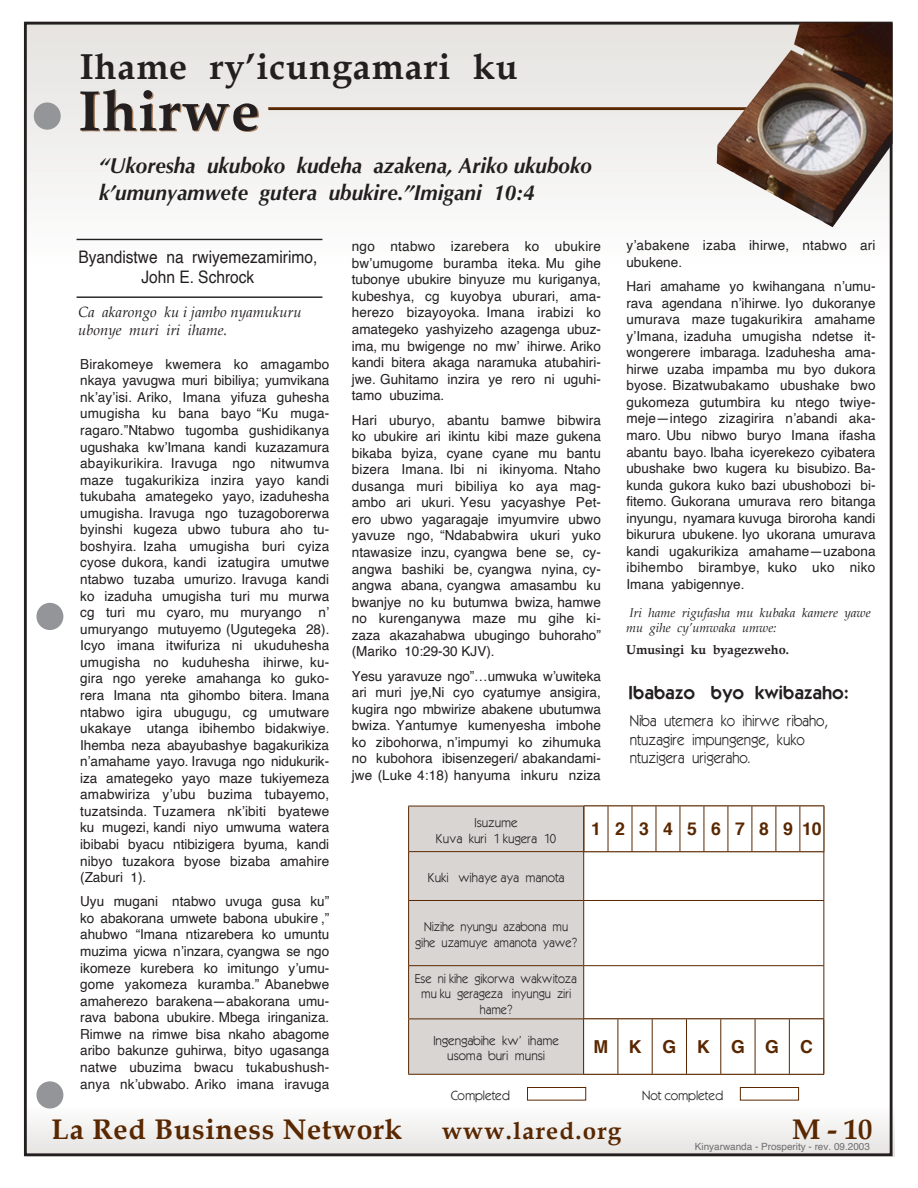
<style>
.page{position:relative;width:918px;height:1188px;background:#fff}
.page>*{position:absolute;margin:0;border:0;box-sizing:border-box;transform-origin:0 0}
.t1{font:700 57px "Book Antiqua";letter-spacing:.025em;color:#231f20}
.t2{font:700 36px "Book Antiqua";letter-spacing:.025em;color:#231f20}
.t3{font:700 28.35px "Book Antiqua";letter-spacing:.025em;color:#592700}
.t4{font:700 24.15px "Book Antiqua";letter-spacing:.05em;color:#592700}
.t5{font:italic 700 21.75px/26.1px "Optima";color:#231f20;scale:.95 1}
.t6{font:600 18.75px "Performa Book SSK";color:#231f20}
.t7{font:700 17.85px "Helvetica";letter-spacing:1.185em;color:#592700}
.t8{font:700 17.7px "Helvetica";letter-spacing:.8em;color:#592700}
.t9{font:17.25px/20.7px "Helvetica";color:#231f20;text-align:center;scale:.9 1}
.t10{font:15.6px/18.8px "Performa Book SSK";color:#231f20;scale:.95 1}
.t11{font:italic 14.85px/17.9px "Book Antiqua";color:#231f20}
.t12{font:13.8px/16.5px "Helvetica";letter-spacing:.005em;color:#231f20;text-align:justify}
.t13{font:13.2px "Performa Book SSK";color:#231f20}
.t14{font:12.9px/15.6px "Performa Book SSK";color:#231f20;text-align:center;scale:.95 1}
.t15{font:12.9px/15.6px "Performa Book SSK";color:#231f20;text-align:center}
.t16{font:italic 12.75px/15.3px "Book Antiqua";color:#231f20}
.t17{font:700 12.75px "Book Antiqua";color:#231f20}
.t18{font:9.9px "Helvetica";color:#6c6d70}
</style>
<div class="page">
<svg style="left:25px;top:1105px;width:869px;height:51px;fill:#f1f1f0"></svg>
<div style="left:25px;top:22px;width:868px;height:245px;background:linear-gradient(to bottom,#e1dfdc,#feffff)"></div>
<hr style="left:268px;top:107px;width:529px;height:3px;background:#592700">
<hr style="left:77px;top:239px;width:245px;height:1px;background:#231f20">
<hr style="left:77px;top:296px;width:245px;height:2px;background:#231f20">
<div style="left:34px;top:102px;width:27px;height:28px;background:#939598;border-radius:50%"></div>
<div style="left:36px;top:603px;width:27px;height:27px;background:#939598;border-radius:50%"></div>
<div style="left:36px;top:1081px;width:27px;height:28px;background:#939598;border-radius:50%"></div>
<img style="left:717px;top:23px;width:176px;height:204px">
<div style="left:409px;top:807px;width:174px;height:267px;background:#d9d5d3"></div>
<hr style="left:408px;top:806px;width:176px;height:1px;background:#592700">
<hr style="left:408px;top:806px;width:1px;height:45px;background:#592700">
<hr style="left:583px;top:806px;width:1px;height:45px;background:#592700">
<hr style="left:408px;top:851px;width:176px;height:1px;background:#592700">
<hr style="left:408px;top:852px;width:1px;height:48px;background:#592700">
<hr style="left:583px;top:852px;width:1px;height:48px;background:#592700">
<hr style="left:824px;top:852px;width:1px;height:48px;background:#592700">
<hr style="left:408px;top:900px;width:176px;height:1px;background:#592700">
<hr style="left:408px;top:901px;width:1px;height:64px;background:#592700">
<hr style="left:584px;top:900px;width:240px;height:1px;background:#592700">
<hr style="left:583px;top:901px;width:1px;height:64px;background:#592700">
<hr style="left:824px;top:901px;width:1px;height:64px;background:#592700">
<hr style="left:408px;top:965px;width:176px;height:1px;background:#592700">
<hr style="left:408px;top:966px;width:1px;height:53px;background:#592700">
<hr style="left:584px;top:965px;width:240px;height:1px;background:#592700">
<hr style="left:583px;top:966px;width:1px;height:53px;background:#592700">
<hr style="left:824px;top:966px;width:1px;height:53px;background:#592700">
<hr style="left:408px;top:1019px;width:176px;height:1px;background:#592700">
<hr style="left:408px;top:1019px;width:1px;height:55px;background:#592700">
<hr style="left:824px;top:1019px;width:1px;height:55px;background:#592700">
<hr style="left:408px;top:1074px;width:176px;height:1px;background:#592700">
<hr style="left:824px;top:806px;width:1px;height:45px;background:#592700">
<svg style="left:584px;top:806px;width:240px;height:46px"></svg>
<svg style="left:584px;top:1019px;width:239px;height:55px"></svg>
<hr style="left:583px;top:1018px;width:35px;height:1px;background:#592700">
<hr style="left:618px;top:1018px;width:34px;height:1px;background:#592700">
<hr style="left:652px;top:1018px;width:34px;height:1px;background:#592700">
<hr style="left:686px;top:1018px;width:35px;height:1px;background:#592700">
<hr style="left:721px;top:1018px;width:34px;height:1px;background:#592700">
<hr style="left:755px;top:1018px;width:34px;height:1px;background:#592700">
<hr style="left:789px;top:1018px;width:35px;height:1px;background:#592700">
<hr style="left:583px;top:1074px;width:35px;height:1px;background:#592700">
<hr style="left:618px;top:1074px;width:34px;height:1px;background:#592700">
<hr style="left:652px;top:1074px;width:34px;height:1px;background:#592700">
<hr style="left:686px;top:1074px;width:35px;height:1px;background:#592700">
<hr style="left:721px;top:1074px;width:34px;height:1px;background:#592700">
<hr style="left:755px;top:1074px;width:34px;height:1px;background:#592700">
<hr style="left:789px;top:1074px;width:35px;height:1px;background:#592700">
<hr style="left:583px;top:1019px;width:1px;height:55px;background:#592700">
<hr style="left:618px;top:1019px;width:1px;height:55px;background:#592700">
<hr style="left:652px;top:1019px;width:1px;height:55px;background:#592700">
<hr style="left:686px;top:1019px;width:1px;height:55px;background:#592700">
<hr style="left:720px;top:1019px;width:1px;height:55px;background:#592700">
<hr style="left:755px;top:1019px;width:1px;height:55px;background:#592700">
<hr style="left:789px;top:1019px;width:1px;height:55px;background:#592700">
<hr style="left:823px;top:1019px;width:1px;height:55px;background:#592700">
<div style="left:527px;top:1087px;width:59px;height:13px;background:#fff;border:1px solid #592700"></div>
<div style="left:740px;top:1087px;width:59px;height:13px;background:#fff;border:1px solid #592700"></div>
<h2 class="t2" style="left:80px;top:46px;width:440px">Ihame ry’icungamari ku</h2>
<h1 class="t1" style="left:78px;top:78px;width:183px">Ihirwe</h1>
<h3 class="t5" style="left:99px;top:153px;width:520px">“Ukoresha ukuboko kudeha azakena, Ariko ukuboko k’umunyamwete gutera ubukire.”Imigani 10:4</h3>
<p class="t9" style="left:78px;top:247px;width:267px">Byandistwe na rwiyemezamirimo,<br>John E. Schrock</p>
<p class="t11" style="left:78px;top:304px;width:225px">Ca akarongo ku i jambo nyamukuru ubonye muri iri ihame.</p>
<p class="t12" style="left:80px;top:356px;width:251px">Birakomeye kwemera ko amagambo nkaya yavugwa muri bibiliya; yumvikana nk’ay’isi. Ariko, Imana yifuza guhesha umugisha ku bana bayo “Ku muga&shy;ragaro.”Ntabwo tugomba gushidikanya ugushaka kw’Imana kandi kuzazamura abayikurikira. Iravuga ngo nitwumva maze tugakurikiza inzira yayo kandi tukubaha amategeko yayo, izaduhesha umugisha. Iravuga ngo tuzagoborerwa byinshi kugeza ubwo tubura aho tu&shy;boshyira. Izaha umugisha buri cyiza cyose dukora, kandi izatugira umutwe ntabwo tuzaba umurizo. Iravuga kandi ko izaduha umugisha turi mu murwa cg turi mu cyaro, mu muryango n’ umuryango mutuyemo (Ugutegeka 28).<br>Icyo imana itwifuriza ni ukuduhesha umugisha no kuduhesha ihirwe, ku&shy;gira ngo yereke amahanga ko guko&shy;rera Imana nta gihombo bitera. Imana ntabwo igira ubugugu, cg umutware ukakaye utanga ibihembo bidakwiye.<br>Ihemba neza abayubashye bagakurikiza n’amahame yayo. Iravuga ngo nidukurik&shy;iza amategeko yayo maze tukiyemeza amabwiriza y’ubu buzima tubayemo, tuzatsinda. Tuzamera nk’ibiti byatewe ku mugezi, kandi niyo umwuma watera ibibabi byacu ntibizigera byuma, kandi nibyo tuzakora byose bizaba amahire (Zaburi 1).</p>
<p class="t12" style="left:80px;top:894px;width:251px">Uyu mugani ntabwo uvuga gusa ku” ko abakorana umwete babona ubukire ,” ahubwo “Imana ntizarebera ko umuntu muzima yicwa n’inzara, cyangwa se ngo ikomeze kurebera ko imitungo y’umu&shy;gome yakomeza kuramba.” Abanebwe amaherezo barakena—abakorana umu&shy;rava babona ubukire. Mbega iringaniza.<br>Rimwe na rimwe bisa nkaho abagome aribo bakunze guhirwa, bityo ugasanga natwe ubuzima bwacu tukabushush&shy;anya nk’ubwabo. Ariko imana iravuga</p>
<p class="t12" style="left:352px;top:239px;width:251px">ngo ntabwo izarebera ko ubukire bw’umugome buramba iteka. Mu gihe tubonye ubukire binyuze mu kuriganya, kubeshya, cg kuyobya uburari, ama&shy;herezo bizayoyoka. Imana irabizi ko amategeko yashyizeho azagenga ubuz&shy;ima, mu bwigenge no mw’ ihirwe. Ariko kandi bitera akaga naramuka atubahiri&shy;jwe. Guhitamo inzira ye rero ni uguhi&shy;tamo ubuzima.</p>
<p class="t12" style="left:352px;top:412px;width:251px">Hari uburyo, abantu bamwe bibwira ko ubukire ari ikintu kibi maze gukena bikaba byiza, cyane cyane mu bantu bizera Imana. Ibi ni ikinyoma. Ntaho dusanga muri bibiliya ko aya mag&shy;ambo ari ukuri. Yesu yacyashye Pet&shy;ero ubwo yagaragaje imyumvire ubwo yavuze ngo, “Ndababwira ukuri yuko ntawasize inzu, cyangwa bene se, cy&shy;angwa bashiki be, cyangwa nyina, cy&shy;angwa abana, cyangwa amasambu ku bwanjye no ku butumwa bwiza, hamwe no kurenganywa maze mu gihe ki&shy;zaza akazahabwa ubugingo buhoraho” (Mariko 10:29-30 KJV).</p>
<p class="t12" style="left:352px;top:668px;width:251px">Yesu yaravuze ngo”…umwuka w’uwiteka ari muri jye,Ni cyo cyatumye ansigira, kugira ngo mbwirize abakene ubutumwa bwiza. Yantumye kumenyesha imbohe ko zibohorwa, n’impumyi ko zihumuka no kubohora ibisenzegeri/ abakandami&shy;jwe (Luke 4:18) hanyuma inkuru nziza</p>
<p class="t12" style="left:626px;top:238px;width:251px">y’abakene izaba ihirwe, ntabwo ari ubukene.</p>
<p class="t12" style="left:626px;top:278px;width:251px">Hari amahame yo kwihangana n’umu&shy;rava agendana n’ihirwe. Iyo dukoranye umurava maze tugakurikira amahame y’Imana, izaduha umugisha ndetse it&shy;wongerere imbaraga. Izaduhesha ama&shy;hirwe uzaba impamba mu byo dukora byose. Bizatwubakamo ubushake bwo gukomeza gutumbira ku ntego twiye&shy;meje—intego zizagirira n’abandi aka&shy;maro. Ubu nibwo buryo Imana ifasha abantu bayo. Ibaha icyerekezo cyibatera ubushake bwo kugera ku bisubizo. Ba&shy;kunda gukora kuko bazi ubushobozi bi&shy;fitemo. Gukorana umurava rero bitanga inyungu, nyamara kuvuga biroroha kandi bikurura ubukene. Iyo ukorana umurava kandi ugakurikiza amahame—uzabona ibihembo birambye, kuko uko niko Imana yabigennye.</p>
<p class="t16" style="left:626px;top:605px;width:246px">Iri hame rigufasha mu kubaka kamere yawe mu gihe cy’umwaka umwe:</p>
<p class="t17" style="left:626px;top:642px;width:164px">Umusingi ku byagezweho.</p>
<h3 class="t6" style="left:628px;top:682px;width:223px">Ibabazo byo kwibazaho:</h3>
<p class="t10" style="left:630px;top:711px;width:210px">Niba utemera ko ihirwe ribaho, ntuzagire impungenge, kuko ntuzigera urigeraho.</p>
<p class="t15" style="left:436px;top:815px;width:122px">Isuzume<br>Kuva kuri 1 kugera 10</p>
<p class="t15" style="left:428px;top:870px;width:138px">Kuki wihaye aya manota</p>
<p class="t14" style="left:415px;top:919px;width:172px">Nizihe nyungu azabona mu gihe uzamuye amanota yawe?</p>
<p class="t14" style="left:416px;top:970px;width:171px">Ese ni kihe gikorwa wakwitoza mu ku gerageza inyungu ziri hame?</p>
<p class="t15" style="left:433px;top:1032px;width:127px">Ingengabihe kw’ ihame usoma buri munsi</p>
<p class="t8" style="left:591px;top:815px;width:232px">12345678910</p>
<p class="t7" style="left:593px;top:1033px;width:221px">MKGKGGC</p>
<p class="t13" style="left:451px;top:1088px;width:61px">Completed</p>
<p class="t13" style="left:642px;top:1088px;width:83px">Not completed</p>
<h3 class="t3" style="left:52px;top:1113px;width:352px">La Red Business Network</h3>
<h3 class="t4" style="left:442px;top:1117px;width:181px">www.lared.org</h3>
<h3 class="t3" style="left:792px;top:1113px;width:82px">M - 10</h3>
<p class="t18" style="left:695px;top:1139px;width:177px">Kinyarwanda - Prosperity - rev. 09.2003</p>
</div>
